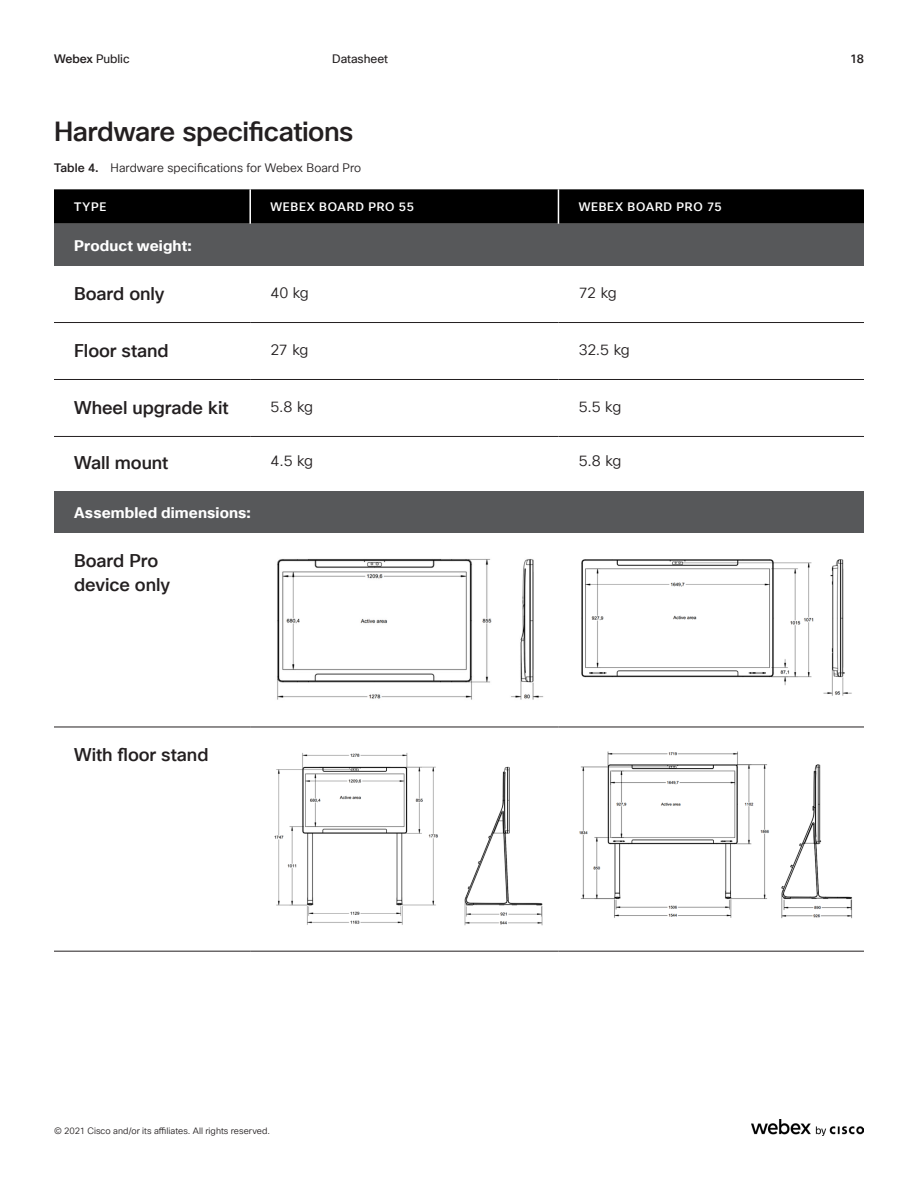
<style>
.page{position:relative;width:918px;height:1188px;background:#fff}
.page>*{position:absolute;margin:0;border:0;box-sizing:border-box;transform-origin:0 0}
.H4_Subtitle{font:500 27px "Cisco Sans TT";letter-spacing:-.02em;color:#231f20}
.H5_Paragraph_Title{font:500 18px/24px "Cisco Sans TT";letter-spacing:-.005em;color:#231f20}
.Body{font:15px "Cisco Sans TT Light";letter-spacing:-.03em;color:#231f20}
.Body-2{font:700 15px "Cisco Sans TT";letter-spacing:.01em;color:#fff}
.t1{font:12px "Cisco Sans TT Light";letter-spacing:.005em;color:#231f20}
.t2{font:500 12px "Cisco Sans TT";letter-spacing:.055em;color:#fff}
.t3{font:12px "Cisco Sans TT";letter-spacing:-.005em;color:#231f20}
.t4{font:500 12px "Cisco Sans TT";color:#231f20}
.t5{font:9px "Cisco Sans TT Light";letter-spacing:.005em;color:#231f20}
.s1{font-weight:500}
.s2{font-family:"Cisco Sans TT";font-weight:500}
</style>
<div class="page">
<div style="left:54px;top:189px;width:810px;height:35px;background:#000"></div>
<div style="left:54px;top:224px;width:810px;height:42px;background:#57585a"></div>
<div style="left:54px;top:491px;width:810px;height:42px;background:#57585a"></div>
<hr style="left:558px;top:189px;width:1px;height:35px;background:#fff">
<hr style="left:54px;top:322px;width:196px;height:1px;background:#231f20">
<hr style="left:250px;top:322px;width:308px;height:1px;background:#231f20">
<hr style="left:558px;top:322px;width:306px;height:1px;background:#231f20">
<hr style="left:54px;top:379px;width:196px;height:1px;background:#231f20">
<hr style="left:250px;top:379px;width:308px;height:1px;background:#231f20">
<hr style="left:558px;top:379px;width:306px;height:1px;background:#231f20">
<hr style="left:54px;top:436px;width:196px;height:1px;background:#231f20">
<hr style="left:250px;top:436px;width:308px;height:1px;background:#231f20">
<hr style="left:558px;top:436px;width:306px;height:1px;background:#231f20">
<hr style="left:54px;top:727px;width:196px;height:1px;background:#231f20">
<hr style="left:250px;top:727px;width:308px;height:1px;background:#231f20">
<hr style="left:558px;top:727px;width:306px;height:1px;background:#231f20">
<hr style="left:54px;top:951px;width:196px;height:1px;background:#231f20">
<hr style="left:250px;top:951px;width:308px;height:1px;background:#231f20">
<hr style="left:558px;top:951px;width:306px;height:1px;background:#231f20">
<hr style="left:249px;top:189px;width:2px;height:35px;background:#fff">
<img style="left:277px;top:559px;width:267px;height:141px">
<img style="left:581px;top:559px;width:271px;height:137px">
<img style="left:274px;top:753px;width:269px;height:173px">
<img style="left:579px;top:751px;width:274px;height:168px">
<img style="left:752px;top:1119px;width:112px;height:16px">
<p class="t3" style="left:54px;top:51px;width:77px"><span class="s1">Webex</span> Public</p>
<p class="t3" style="left:332px;top:51px;width:57px">Datasheet</p>
<p class="H4_Subtitle" style="left:54px;top:114px;width:301px">Hardware specifications</p>
<p class="t1" style="left:54px;top:160px;width:309px"><span class="s2">Table 4.</span> Hardware specifications for Webex Board Pro</p>
<p class="t2" style="left:74px;top:199px;width:34px">TYPE</p>
<p class="t2" style="left:270px;top:199px;width:145px">WEBEX BOARD PRO 55</p>
<p class="t2" style="left:579px;top:199px;width:145px">WEBEX BOARD PRO 75</p>
<p class="Body-2" style="left:74px;top:235px;width:119px">Product weight:</p>
<p class="H5_Paragraph_Title" style="left:74px;top:282px;width:92px">Board only</p>
<p class="Body" style="left:270px;top:283px;width:40px">40 kg</p>
<p class="Body" style="left:579px;top:283px;width:39px">72 kg</p>
<p class="H5_Paragraph_Title" style="left:74px;top:339px;width:96px">Floor stand</p>
<p class="Body" style="left:270px;top:340px;width:39px">27 kg</p>
<p class="Body" style="left:579px;top:340px;width:53px">32.5 kg</p>
<p class="H5_Paragraph_Title" style="left:74px;top:396px;width:156px">Wheel upgrade kit</p>
<p class="Body" style="left:270px;top:397px;width:44px">5.8 kg</p>
<p class="Body" style="left:579px;top:397px;width:44px">5.5 kg</p>
<p class="H5_Paragraph_Title" style="left:74px;top:451px;width:96px">Wall mount</p>
<p class="Body" style="left:270px;top:451px;width:44px">4.5 kg</p>
<p class="Body" style="left:579px;top:451px;width:44px">5.8 kg</p>
<p class="Body-2" style="left:74px;top:503px;width:178px">Assembled dimensions:</p>
<p class="H5_Paragraph_Title" style="left:74px;top:550px;width:97px">Board Pro device only</p>
<p class="H5_Paragraph_Title" style="left:74px;top:744px;width:136px">With floor stand</p>
<p class="t4" style="left:850px;top:51px;width:15px">18</p>
<p class="t5" style="left:54px;top:1125px;width:217px">© 2021 Cisco and/or its affiliates. All rights reserved.</p>
</div>
